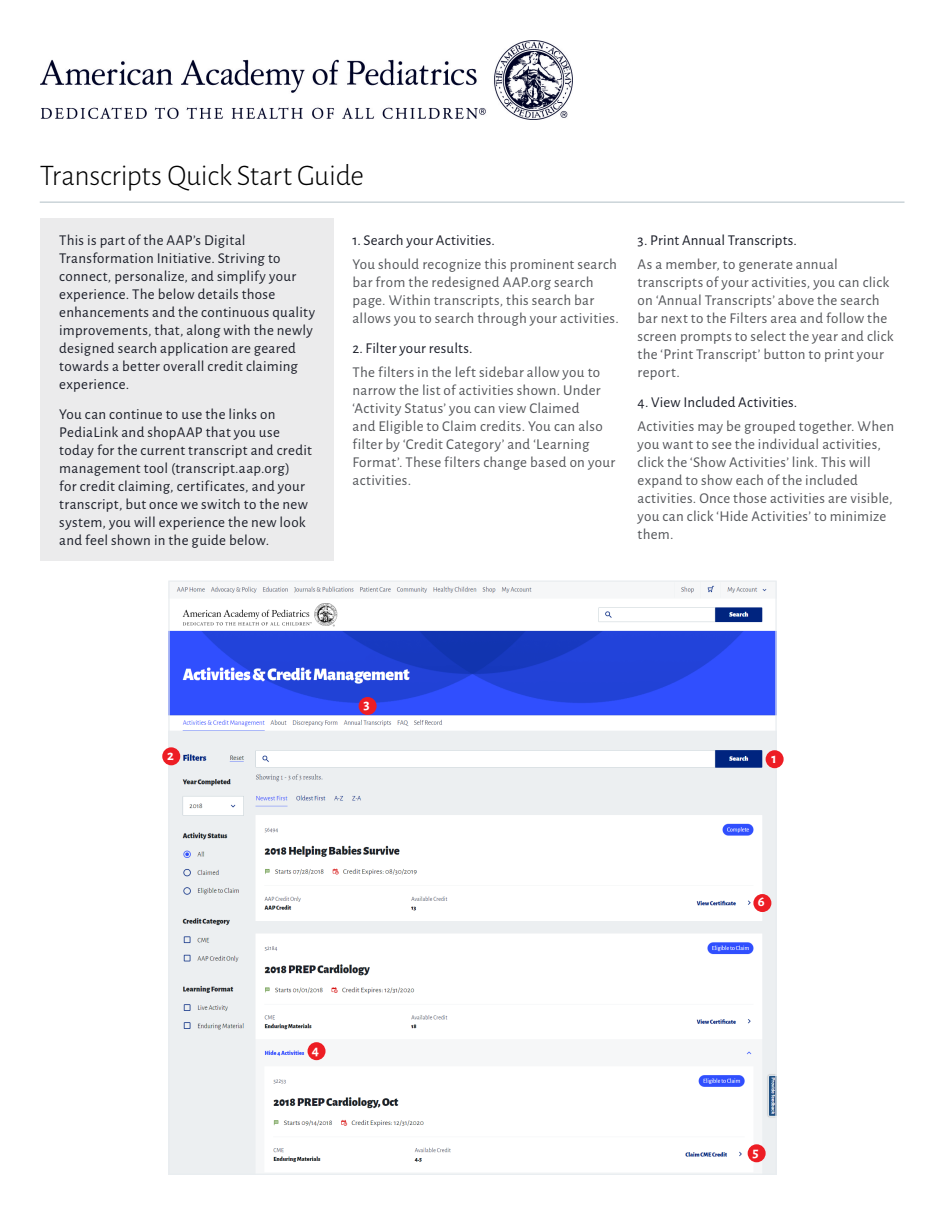
<style>
.page{position:relative;width:945px;height:1215px;background:#fff}
.page>*{position:absolute;margin:0;border:0;box-sizing:border-box;transform-origin:0 0}
.t1{font:300 30px "Alegreya Sans";letter-spacing:-.015em;color:#000}
.t2{font:15px/18px "Alegreya Sans";letter-spacing:.02em;color:#54565a}
.t3{font:15px/18px "Alegreya Sans";letter-spacing:.02em;color:#1c1f2a}
.t4{font:700 14.4px "Alegreya Sans";color:#fff}
.s1{color:#535459}
</style>
<div class="page">
<div style="left:40px;top:218px;width:294px;height:343px;background:#ebebec"></div>
<img style="left:170px;top:582px;width:605px;height:591px">
<div style="left:766px;top:750px;width:18px;height:18px;background:#ed1d24;border-radius:50%"></div>
<div style="left:162px;top:747px;width:18px;height:18px;background:#ed1d24;border-radius:50%"></div>
<div style="left:748px;top:1144px;width:18px;height:18px;background:#ed1d24;border-radius:50%"></div>
<div style="left:308px;top:1042px;width:18px;height:18px;background:#ed1d24;border-radius:50%"></div>
<div style="left:753px;top:894px;width:18px;height:18px;background:#ed1d24;border-radius:50%"></div>
<img style="left:40px;top:40px;width:533px;height:79px">
<div style="left:359px;top:697px;width:18px;height:18px;background:#ed1d24;border-radius:50%"></div>
<hr style="left:40px;top:202px;width:864px;height:1px;background:#b0bec5">
<p class="t1" style="left:40px;top:155px;width:326px">Transcripts Quick Start Guide</p>
<p class="t3" style="left:59px;top:230px;width:258px">This is part of the AAP’s Digital Transformation Initiative. Striving to connect, personalize, and simplify your experience. The below details those enhancements and the continuous quality improvements, that, along with the newly designed search application are geared towards a better overall credit claiming experience.</p>
<p class="t3" style="left:59px;top:404px;width:254px">You can continue to use the links on PediaLink and shopAAP that you use today for the current transcript and credit management tool (transcript.aap.org)<br>for credit claiming, certificates, and your transcript, but once we switch to the new system, you will experience the new look and feel shown in the guide below.</p>
<p class="t3" style="left:352px;top:230px;width:144px">1. Search your Activities.</p>
<p class="t2" style="left:352px;top:254px;width:268px">You should recognize this prominent search bar from the redesigned AAP.org search page. Within transcripts, this search bar allows you to search through your activities.</p>
<p class="t3" style="left:352px;top:338px;width:122px">2. Filter your results.</p>
<p class="t2" style="left:352px;top:362px;width:264px">The filters in the left sidebar allow you to narrow the list of activities shown. Under ‘Activity Status’ you can view Cla<span class="s1">imed<br>an</span>d Eligible to Claim credits. You can also filter by ‘Credit Category’ and ‘Learning Format’. These filters change based on your activities.</p>
<p class="t3" style="left:638px;top:230px;width:161px">3. Print Annual Transcripts.</p>
<p class="t2" style="left:638px;top:254px;width:258px">As a member, to generate annual transcripts of your activities, you can click on ‘Annual Transcripts’ above the search bar next to the Filters area and follow the screen prompts to select the year and click the ‘Print Transcript’ button to print your report.</p>
<p class="t3" style="left:638px;top:392px;width:161px">4. View Included Activities.</p>
<p class="t2" style="left:638px;top:416px;width:258px">Activities may be grouped together. When you want to see the individual activities, click the ‘Show Activities’ link. This will expand to show each of the included activities. Once those activities are visible, you can click ‘Hide Activities’ to minimize them.</p>
<p class="t4" style="left:364px;top:694px;width:8px">3</p>
<p class="t4" style="left:167px;top:745px;width:8px">2</p>
<p class="t4" style="left:771px;top:747px;width:7px">1</p>
<p class="t4" style="left:312px;top:1039px;width:9px">4</p>
<p class="t4" style="left:758px;top:891px;width:8px">6</p>
<p class="t4" style="left:753px;top:1142px;width:8px">5</p>
</div>
